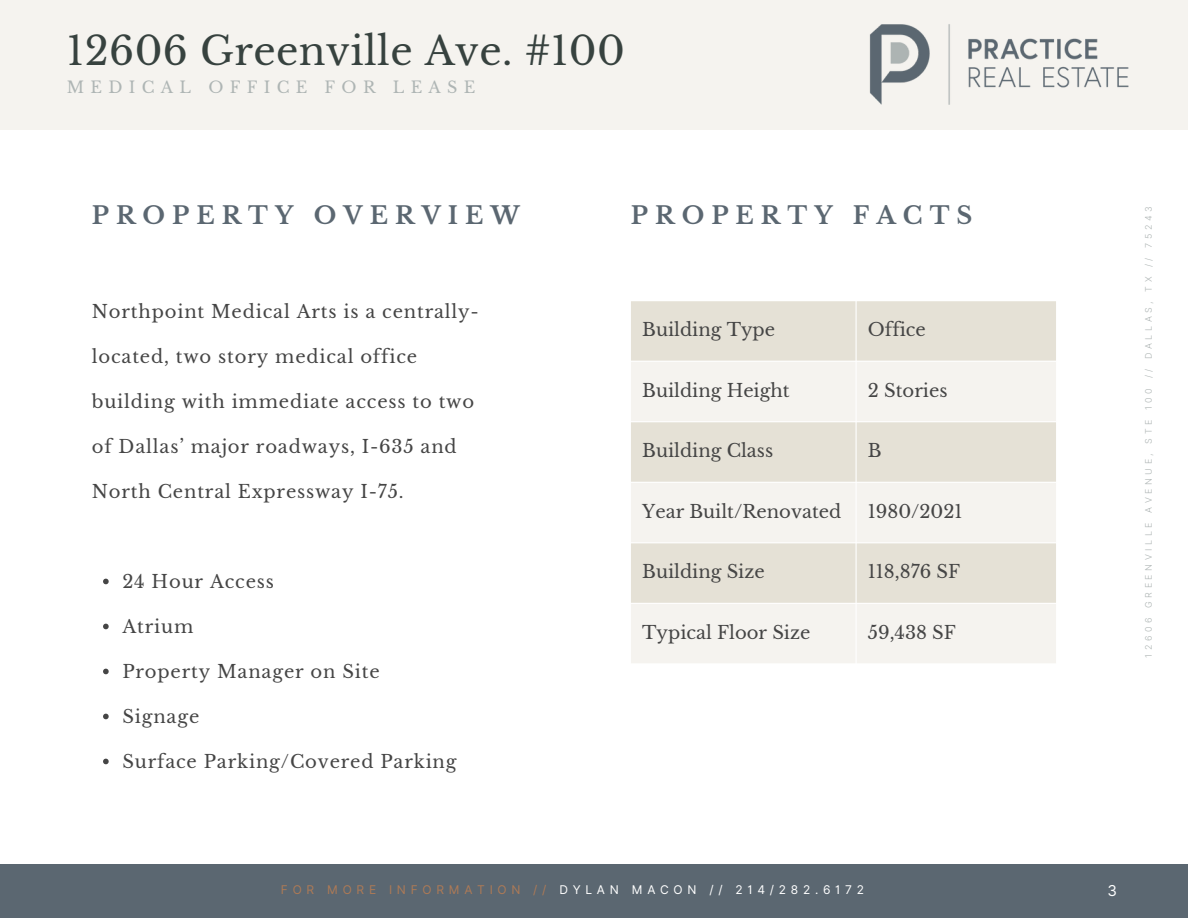
<style>
.page{position:relative;width:1188px;height:918px;background:#fff}
.page>*{position:absolute;margin:0;border:0;box-sizing:border-box;transform-origin:0 0}
.t1{font:39px "Libre Baskerville";letter-spacing:.01em;color:#37423f}
.t2{font:700 24px "Libre Baskerville";letter-spacing:.29em;color:#5b6771}
.t3{font:18px "Libre Baskerville";letter-spacing:.045em;color:#454545}
.t4{font:18px "Libre Baskerville";color:#454545}
.t5{font:15.9px "Libre Baskerville";letter-spacing:.395em;color:#aeb5b4}
.t6{font:15px "Inter";color:#fff}
.t7{font:12px "Inter";letter-spacing:.395em;color:#fff}
.t8{font:300 9px "Inter";letter-spacing:.395em;color:#aeb5b4}
.s1{color:#ae7a56}
</style>
<div class="page">
<div style="left:0;top:0;width:1188px;height:129px;background:#f5f3ef"></div>
<img style="left:869px;top:24px;width:260px;height:81px">
<div style="left:631px;top:301px;width:425px;height:60px;background:#e5e1d6"></div>
<svg style="left:631px;top:362px;width:425px;height:301px;fill:#f5f3ef"></svg>
<svg style="left:103px;top:579px;width:6px;height:5px"></svg>
<svg style="left:103px;top:624px;width:6px;height:5px"></svg>
<svg style="left:103px;top:669px;width:6px;height:5px"></svg>
<svg style="left:103px;top:714px;width:6px;height:5px"></svg>
<svg style="left:103px;top:759px;width:6px;height:5px"></svg>
<div style="left:0;top:864px;width:1188px;height:54px;background:#5b6771"></div>
<p class="t1" style="left:67px;top:27px;width:560px">12606 Greenville Ave. #100</p>
<p class="t5" style="left:67px;top:77px;width:410px">MEDICAL OFFICE FOR LEASE</p>
<p class="t2" style="left:92px;top:200px;width:430px">PROPERTY OVERVIEW</p>
<p class="t8" style="left:1143px;top:658px;width:453px;rotate:-90deg">12606 GREENVILLE AVENUE, STE 100 // DALLAS, TX // 75243</p>
<p class="t2" style="left:631px;top:200px;width:343px">PROPERTY FACTS</p>
<p class="t3" style="left:92px;top:300px;width:389px">Northpoint Medical Arts is a centrally-</p>
<p class="t3" style="left:92px;top:345px;width:327px">located, two story medical office</p>
<p class="t3" style="left:92px;top:390px;width:384px">building with immediate access to two</p>
<p class="t3" style="left:92px;top:435px;width:367px">of Dallas’ major roadways, I-635 and</p>
<p class="t3" style="left:92px;top:480px;width:313px">North Central Expressway I-75.</p>
<p class="t4" style="left:642px;top:319px;width:134px">Building Type</p>
<p class="t3" style="left:868px;top:319px;width:59px">Office</p>
<p class="t4" style="left:642px;top:379px;width:149px">Building Height</p>
<p class="t4" style="left:868px;top:379px;width:81px">2 Stories</p>
<p class="t4" style="left:642px;top:440px;width:133px">Building Class</p>
<p class="t3" style="left:868px;top:440px;width:15px">B</p>
<p class="t4" style="left:642px;top:500px;width:201px">Year Built/Renovated</p>
<p class="t4" style="left:868px;top:500px;width:96px">1980/2021</p>
<p class="t4" style="left:642px;top:561px;width:124px">Building Size</p>
<p class="t3" style="left:868px;top:561px;width:94px">118,876 SF</p>
<p class="t3" style="left:122px;top:570px;width:153px">24 Hour Access</p>
<p class="t3" style="left:122px;top:615px;width:72px">Atrium</p>
<p class="t3" style="left:122px;top:660px;width:259px">Property Manager on Site</p>
<p class="t3" style="left:122px;top:705px;width:78px">Signage</p>
<p class="t3" style="left:122px;top:750px;width:336px">Surface Parking/Covered Parking</p>
<p class="t4" style="left:642px;top:621px;width:170px">Typical Floor Size</p>
<p class="t3" style="left:868px;top:621px;width:90px">59,438 SF</p>
<p class="t7" style="left:281px;top:882px;width:585px"><span class="s1">FOR MORE INFORMATION //</span> DYLAN MACON // 214/282.6172</p>
<p class="t6" style="left:1108px;top:881px;width:11px">3</p>
</div>
